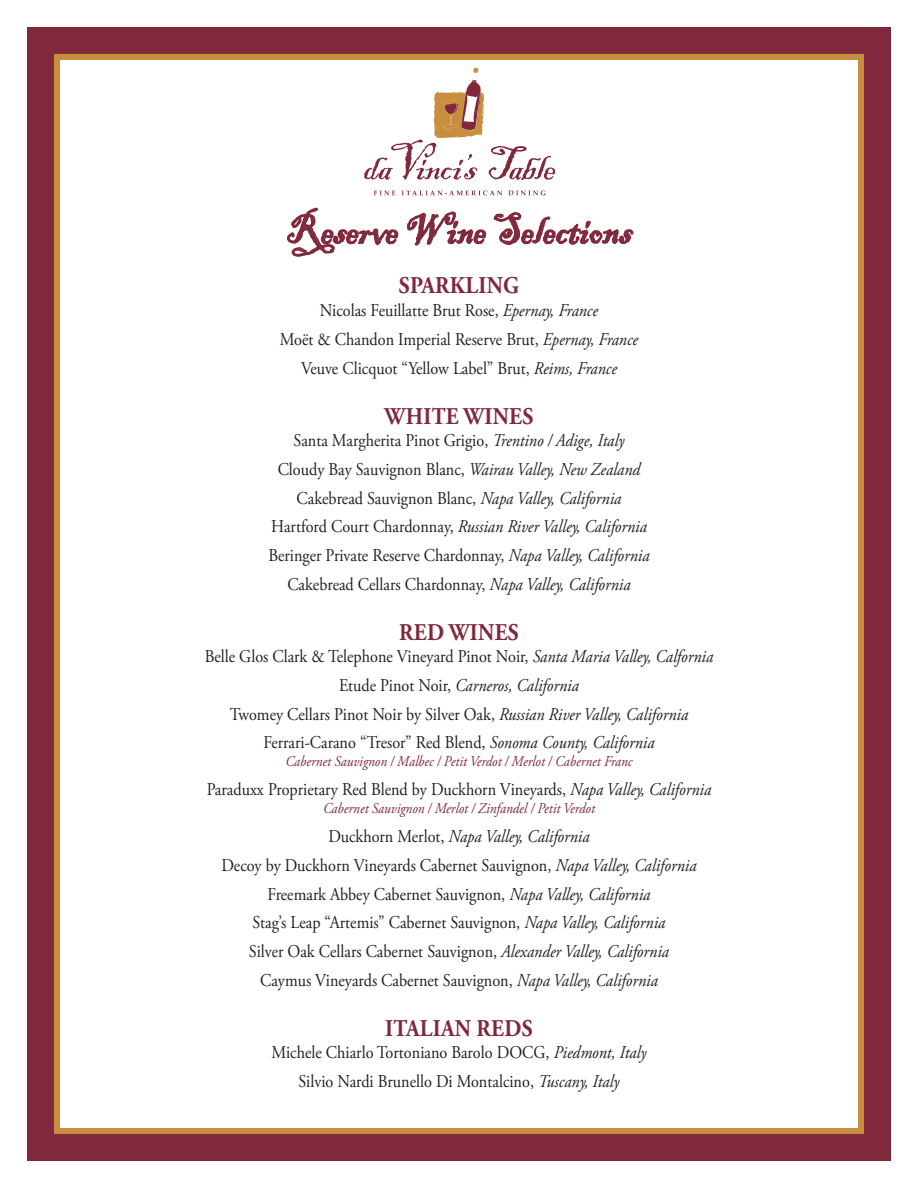
<style>
.page{position:relative;width:918px;height:1188px;background:#fff}
.page>*{position:absolute;margin:0;border:0;box-sizing:border-box;transform-origin:0 0}
.t1{font:45px "Blackadder ITC";color:#80293d;scale:.9 1}
.t2{font:700 24px "Adobe Garamond Pro";letter-spacing:.015em;color:#80293d;scale:.9 1}
.t3{font:18px "Adobe Garamond Pro";color:#231f20;scale:.9 1}
.t4{font:italic 18px "Adobe Garamond Pro";color:#231f20;scale:.9 1}
.t5{font:italic 15px "Adobe Garamond Pro";color:#80293d;scale:.9 1}
.s1{font-style:italic}
.s2{font-style:normal}
</style>
<div class="page">
<div style="left:27px;top:27px;width:864px;height:1134px;background:#80293d"></div>
<div style="left:54px;top:54px;width:810px;height:1080px;background:#fff;border:6px solid #c78f3d"></div>
<svg style="left:287px;top:67px;width:347px;height:190px"></svg>
<p class="t1" style="left:286px;top:203px;width:386px">Reserve Wine Selections</p>
<p class="t2" style="left:399px;top:272px;width:135px">SPARKLING</p>
<p class="t3" style="left:320px;top:300px;width:311px">Nicolas Feuillatte Brut Rose, <span class="s1">Epernay, France</span></p>
<p class="t3" style="left:280px;top:329px;width:400px">Moët &amp; Chandon Imperial Reserve Brut, <span class="s1">Epernay, France</span></p>
<p class="t3" style="left:301px;top:357px;width:353px">Veuve Clicquot “Yellow Label” Brut, <span class="s1">Reims, France</span></p>
<p class="t2" style="left:385px;top:403px;width:167px">WHITE WINES</p>
<p class="t3" style="left:294px;top:429px;width:369px">Santa Margherita Pinot Grigio, <span class="s1">Trentino / Adige, Italy</span></p>
<p class="t3" style="left:278px;top:458px;width:404px">Cloudy Bay Sauvignon Blanc, <span class="s1">Wairau Valley, New Zealand</span></p>
<p class="t3" style="left:297px;top:487px;width:362px">Cakebread Sauvignon Blanc, <span class="s1">Napa Valley, California</span></p>
<p class="t4" style="left:271px;top:516px;width:419px"><span class="s2">Hartford Court Chardonnay,</span> Russian River Valley, California</p>
<p class="t3" style="left:268px;top:545px;width:425px">Beringer Private Reserve Chardonnay, <span class="s1">Napa Valley, California</span></p>
<p class="t3" style="left:287px;top:573px;width:383px">Cakebread Cellars Chardonnay, <span class="s1">Napa Valley, California</span></p>
<p class="t2" style="left:399px;top:619px;width:134px">RED WINES</p>
<p class="t3" style="left:205px;top:645px;width:567px">Belle Glos Clark &amp; Telephone Vineyard Pinot Noir, <span class="s1">Santa Maria Valley, Calfornia</span></p>
<p class="t4" style="left:339px;top:674px;width:268px"><span class="s2">Etude Pinot Noir,</span> Carneros, California</p>
<p class="t3" style="left:230px;top:703px;width:511px">Twomey Cellars Pinot Noir by Silver Oak, <span class="s1">Russian River Valley, California</span></p>
<p class="t3" style="left:263px;top:732px;width:436px">Ferrari-Carano “Tresor” Red Blend, <span class="s1">Sonoma County, California</span></p>
<p class="t5" style="left:286px;top:753px;width:387px">Cabernet Sauvignon / Malbec / Petit Verdot / Merlot / Cabernet Franc</p>
<p class="t3" style="left:207px;top:779px;width:562px">Paraduxx Proprietary Red Blend by Duckhorn Vineyards, <span class="s1">Napa Valley, California</span></p>
<p class="t5" style="left:323px;top:799px;width:304px">Cabernet Sauvignon / Merlot / Zinfandel / Petit Verdot</p>
<p class="t4" style="left:328px;top:825px;width:292px"><span class="s2">Duckhorn Merlot,</span> Napa Valley, California</p>
<p class="t3" style="left:221px;top:854px;width:529px">Decoy by Duckhorn Vineyards Cabernet Sauvignon, <span class="s1">Napa Valley, California</span></p>
<p class="t3" style="left:268px;top:883px;width:427px">Freemark Abbey Cabernet Sauvignon, <span class="s1">Napa Valley, California</span></p>
<p class="t3" style="left:253px;top:912px;width:460px">Stag’s Leap “Artemis” Cabernet Sauvignon, <span class="s1">Napa Valley, California</span></p>
<p class="t3" style="left:249px;top:941px;width:468px">Silver Oak Cellars Cabernet Sauvignon, <span class="s1">Alexander Valley, California</span></p>
<p class="t3" style="left:260px;top:969px;width:443px">Caymus Vineyards Cabernet Sauvignon, <span class="s1">Napa Valley, California</span></p>
<p class="t2" style="left:385px;top:1015px;width:165px">ITALIAN REDS</p>
<p class="t3" style="left:272px;top:1041px;width:418px">Michele Chiarlo Tortoniano Barolo DOCG, <span class="s1">Piedmont, Italy</span></p>
<p class="t3" style="left:298px;top:1070px;width:358px">Silvio Nardi Brunello Di Montalcino, <span class="s1">Tuscany, Italy</span></p>
</div>
